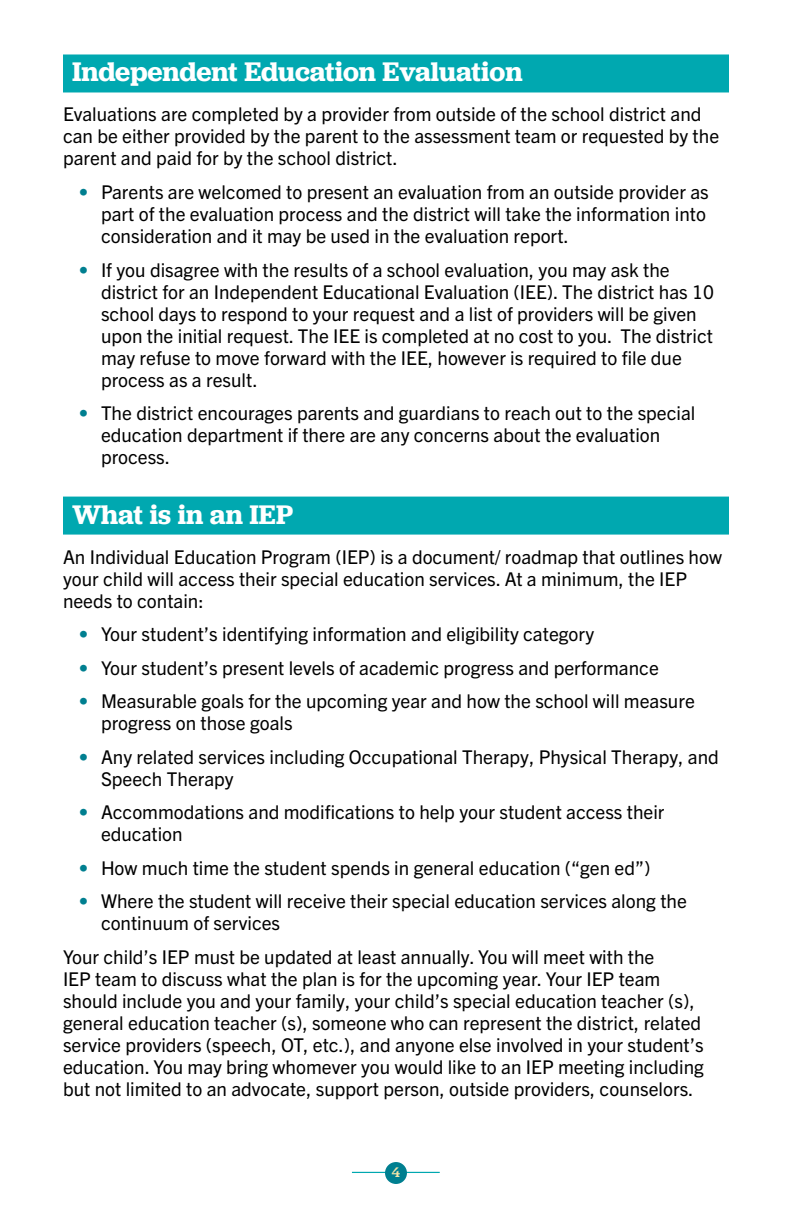
<style>
.page{position:relative;width:792px;height:1224px;background:#fff}
.page>*{position:absolute;margin:0;border:0;box-sizing:border-box;transform-origin:0 0}
.t1{font:600 28px "Jubilat";color:#fff}
.t2{font:19px/22px "Trade Gothic Next LT Pro";color:#000}
.t3{font:500 14.4px "Jubilat";color:#f5e6a9}
.s1{color:#007f90}
</style>
<div class="page">
<hr style="left:352px;top:1172px;width:88px;height:1px;background:#00a8b0">
<div style="left:385px;top:1162px;width:22px;height:22px;background:#007f90;border-radius:50%"></div>
<div style="left:63px;top:54px;width:666px;height:38px;background:#00a8b0"></div>
<div style="left:63px;top:497px;width:666px;height:38px;background:#00a8b0"></div>
<h1 class="t1" style="left:72px;top:54px;width:452px">Independent Education Evaluation</h1>
<p class="t2" style="left:63px;top:102px;width:658px">Evaluations are completed by a provider from outside of the school district and can be either provided by the parent to the assessment team or requested by the parent and paid for by the school district.</p>
<p class="t2" style="left:101px;top:180px;width:609px;text-indent:-22px"><span class="s1">•</span> Parents are welcomed to present an evaluation from an outside provider as part of the evaluation process and the district will take the information into consideration and it may be used in the evaluation report.</p>
<p class="t2" style="left:101px;top:257px;width:614px;text-indent:-22px"><span class="s1">•</span> If you disagree with the results of a school evaluation, you may ask the district for an Independent Educational Evaluation (IEE). The district has 10 school days to respond to your request and a list of providers will be given upon the initial request. The IEE is completed at no cost to you. The district may refuse to move forward with the IEE, however is required to file due process as a result.</p>
<p class="t2" style="left:101px;top:401px;width:596px;text-indent:-22px"><span class="s1">•</span> The district encourages parents and guardians to reach out to the special education department if there are any concerns about the evaluation process.</p>
<h1 class="t1" style="left:72px;top:496px;width:223px">What is in an IEP</h1>
<p class="t2" style="left:63px;top:544px;width:661px">An Individual Education Program (IEP) is a document/ roadmap that outlines how your child will access their special education services. At a minimum, the IEP needs to contain:</p>
<p class="t2" style="left:79px;top:622px;width:517px"><span class="s1">•</span> Your student’s identifying information and eligibility category</p>
<p class="t2" style="left:79px;top:655px;width:581px"><span class="s1">•</span> Your student’s present levels of academic progress and performance</p>
<p class="t2" style="left:101px;top:689px;width:595px;text-indent:-22px"><span class="s1">•</span> Measurable goals for the upcoming year and how the school will measure progress on those goals</p>
<p class="t2" style="left:101px;top:744px;width:619px;text-indent:-22px"><span class="s1">•</span> Any related services including Occupational Therapy, Physical Therapy, and<br>Speech Therapy</p>
<p class="t2" style="left:101px;top:800px;width:565px;text-indent:-22px"><span class="s1">•</span> Accommodations and modifications to help your student access their education</p>
<p class="t2" style="left:79px;top:856px;width:573px"><span class="s1">•</span> How much time the student spends in general education (“gen ed”)</p>
<p class="t2" style="left:101px;top:889px;width:587px;text-indent:-22px"><span class="s1">•</span> Where the student will receive their special education services along the continuum of services</p>
<p class="t2" style="left:63px;top:945px;width:643px">Your child’s IEP must be updated at least annually. You will meet with the<br>IEP team to discuss what the plan is for the upcoming year. Your IEP team should include you and your family, your child’s special education teacher (s), general education teacher (s), someone who can represent the district, related service providers (speech, OT, etc.), and anyone else involved in your student’s education. You may bring whomever you would like to an IEP meeting including but not limited to an advocate, support person, outside providers, counselors.</p>
<p class="t3" style="left:392px;top:1163px;width:10px">4</p>
</div>
